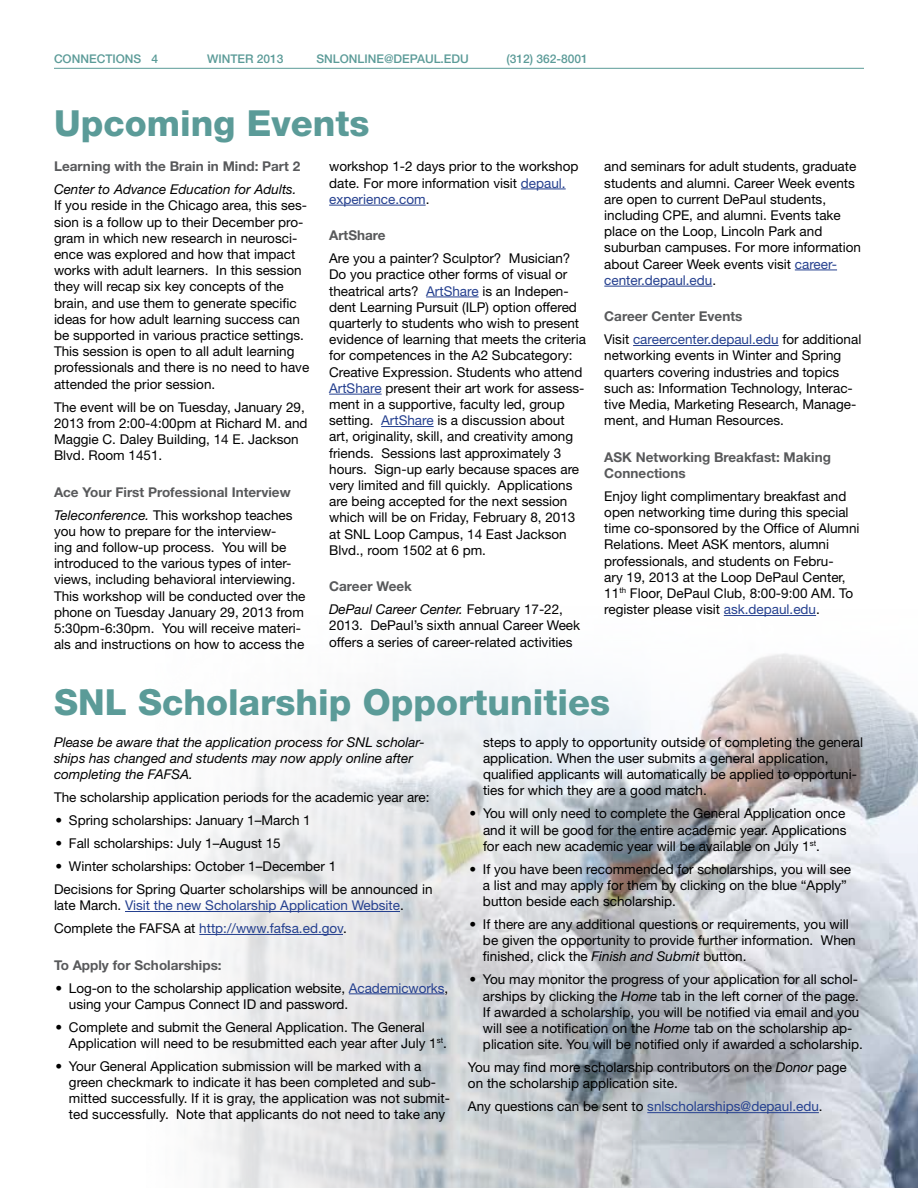
<style>
.page{position:relative;width:918px;height:1188px;background:#fff}
.page>*{position:absolute;margin:0;border:0;box-sizing:border-box;transform-origin:0 0}
.t1{font:800 36px "Helvetica Neue";color:#5b9b98}
.t2{font:13.5px/16.2px "Helvetica Neue";color:#000}
.t3{font:13.5px/23px "Helvetica Neue";color:#25408f}
.t4{font:italic 13.5px/16.2px "Helvetica Neue";color:#000}
.t5{font:700 13.5px/23px "Helvetica Neue";color:#58595b}
.t6{font:500 12px "Helvetica Neue";color:#5b9b98}
.s1{font-weight:400;font-style:italic;color:#000}
.s2{font-weight:400;color:#000}
.s3{color:#25408f}
.s4{font-weight:700;font-style:normal;color:#58595b}
.s5{font-style:normal}
.s6{font-weight:700;color:#58595b}
.s7{color:#000}
.s8{font-style:italic}
</style>
<div class="page">
<img style="left:198px;top:615px;width:720px;height:573px">
<hr style="left:54px;top:68px;width:810px;height:1px;background:#5b9b98">
<hr style="left:521px;top:189px;width:45px;height:1px;background:#25408f">
<hr style="left:329px;top:205px;width:97px;height:1px;background:#25408f">
<hr style="left:426px;top:297px;width:53px;height:1px;background:#25408f">
<hr style="left:329px;top:394px;width:53px;height:1px;background:#25408f">
<hr style="left:381px;top:426px;width:53px;height:1px;background:#25408f">
<hr style="left:795px;top:270px;width:42px;height:1px;background:#25408f">
<hr style="left:604px;top:286px;width:108px;height:1px;background:#25408f">
<hr style="left:633px;top:345px;width:146px;height:1px;background:#25408f">
<hr style="left:724px;top:615px;width:92px;height:1px;background:#25408f">
<hr style="left:125px;top:911px;width:275px;height:1px;background:#25408f">
<hr style="left:199px;top:934px;width:144px;height:1px;background:#25408f">
<hr style="left:349px;top:994px;width:95px;height:1px;background:#25408f">
<hr style="left:647px;top:1112px;width:172px;height:1px;background:#25408f">
<p class="t6" style="left:54px;top:52px;width:106px">CONNECTIONS 4</p>
<p class="t6" style="left:207px;top:52px;width:78px">WINTER 2013</p>
<p class="t6" style="left:316px;top:52px;width:154px">SNLONLINE@DEPAUL.EDU</p>
<p class="t6" style="left:507px;top:52px;width:83px">(312) 362-8001</p>
<h1 class="t1" style="left:54px;top:102px;width:317px">Upcoming Events</h1>
<p class="t5" style="left:54px;top:155px;width:248px">Learning with the Brain in Mind: Part 2</p>
<p class="t4" style="left:54px;top:181px;width:244px">Center to Advance Education for Adults.</p>
<p class="t2" style="left:54px;top:197px;width:257px">If you reside in the Chicago area, this ses&shy;sion is a follow up to their December pro&shy;gram in which new research in neurosci&shy;ence was explored and how that impact works with adult learners. In this session they will recap six key concepts of the brain, and use them to generate specific ideas for how adult learning success can be supported in various practice settings.<br>This session is open to all adult learning professionals and there is no need to have attended the prior session.</p>
<p class="t2" style="left:54px;top:399px;width:255px">The event will be on Tuesday, January 29, 2013 from 2:00-4:00pm at Richard M. and Maggie C. Daley Building, 14 E. Jackson Blvd. Room 1451.</p>
<p class="t5" style="left:54px;top:480px;width:240px">Ace Your First Professional Interview<br><span class="s1">Teleconference.</span> <span class="s2">This workshop teaches</span></p>
<p class="t2" style="left:54px;top:523px;width:253px">you how to prepare for the interview-<br>ing and follow-up process. You will be introduced to the various types of inter&shy;views, including behavioral interviewing.<br>This workshop will be conducted over the phone on Tuesday January 29, 2013 from 5:30pm-6:30pm. You will receive materi&shy;als and instructions on how to access the</p>
<p class="t2" style="left:329px;top:158px;width:251px">workshop 1-2 days prior to the workshop date. For more information visit <span class="s3">depaul. experience.com</span>.</p>
<p class="t5" style="left:329px;top:224px;width:58px">ArtShare</p>
<p class="t2" style="left:329px;top:250px;width:258px">Are you a painter? Sculptor? Musician?<br>Do you practice other forms of visual or theatrical arts? <span class="s3">ArtShare</span> is an Indepen&shy;dent Learning Pursuit (ILP) option offered quarterly to students who wish to present evidence of learning that meets the criteria for competences in the A2 Subcategory:<br>Creative Expression. Students who attend <span class="s3">ArtShare</span> present their art work for assess&shy;ment in a supportive, faculty led, group setting. <span class="s3">ArtShare</span> is a discussion about art, originality, skill, and creativity among friends. Sessions last approximately 3 hours. Sign-up early because spaces are very limited and fill quickly. Applications are being accepted for the next session which will be on Friday, February 8, 2013 at SNL Loop Campus, 14 East Jackson Blvd., room 1502 at 6 pm.</p>
<p class="t4" style="left:329px;top:575px;width:235px;line-height:23px"><span class="s4">Career Week<br></span>DePaul Career Center. <span class="s5">February 17-22,</span></p>
<p class="t2" style="left:329px;top:617px;width:253px">2013. DePaul’s sixth annual Career Week offers a series of career-related activities</p>
<p class="t2" style="left:604px;top:158px;width:258px">and seminars for adult students, graduate students and alumni. Career Week events are open to current DePaul students, including CPE, and alumni. Events take place on the Loop, Lincoln Park and suburban campuses. For more information about Career Week events visit <span class="s3">career&shy;center.depaul.edu</span>.</p>
<p class="t3" style="left:604px;top:305px;width:259px"><span class="s6">Career Center Events<br></span><span class="s7">Visit</span> careercenter.depaul.edu <span class="s7">for additional</span></p>
<p class="t2" style="left:604px;top:347px;width:254px">networking events in Winter and Spring quarters covering industries and topics such as: Information Technology, Interac&shy;tive Media, Marketing Research, Manage&shy;ment, and Human Resources.</p>
<p class="t5" style="left:604px;top:448px;width:228px;line-height:16.2px">ASK Networking Breakfast: Making<br>Connections</p>
<p class="t2" style="left:604px;top:488px;width:257px">Enjoy light complimentary breakfast and open networking time during this special time co-sponsored by the Office of Alumni Relations. Meet ASK mentors, alumni professionals, and students on Febru-<br>ary 19, 2013 at the Loop DePaul Center, 11<sup>th</sup> Floor, DePaul Club, 8:00-9:00 AM. To register please visit <span class="s3">ask.depaul.edu</span>.</p>
<h1 class="t1" style="left:54px;top:681px;width:558px">SNL Scholarship Opportunities</h1>
<p class="t4" style="left:54px;top:734px;width:372px">Please be aware that the application process for SNL scholar&shy;ships has changed and students may now apply online after completing the FAFSA.</p>
<p class="t2" style="left:54px;top:789px;width:377px">The scholarship application periods for the academic year are:</p>
<p class="t2" style="left:55px;top:812px;width:257px">• Spring scholarships: January 1–March 1</p>
<p class="t2" style="left:55px;top:835px;width:227px">• Fall scholarships: July 1–August 15</p>
<p class="t2" style="left:54px;top:855px;width:380px;line-height:23px">• Winter scholarships: October 1–December 1<br>Decisions for Spring Quarter scholarships will be announced in</p>
<p class="t3" style="left:54px;top:894px;width:351px"><span class="s7">late March.</span> Visit the new Scholarship Application Website<span class="s7">.<br>Complete the FAFSA at</span> http://www.fafsa.ed.gov<span class="s7">.</span></p>
<p class="t5" style="left:54px;top:953px;width:169px">To Apply for Scholarships:</p>
<p class="t2" style="left:69px;top:979px;width:381px;text-indent:-14px">• Log-on to the scholarship application website, <span class="s3">Academicworks</span>, using your Campus Connect ID and password.</p>
<p class="t2" style="left:69px;top:1019px;width:379px;text-indent:-14px">• Complete and submit the General Application. The General<br>Application will need to be resubmitted each year after July 1<sup>st</sup>.</p>
<p class="t2" style="left:69px;top:1058px;width:382px;text-indent:-14px">• Your General Application submission will be marked with a green checkmark to indicate it has been completed and sub&shy;mitted successfully. If it is gray, the application was not submit&shy;ted successfully. Note that applicants do not need to take any</p>
<p class="t2" style="left:483px;top:734px;width:382px">steps to apply to opportunity outside of completing the general application. When the user submits a general application, qualified applicants will automatically be applied to opportuni&shy;ties for which they are a good match.</p>
<p class="t2" style="left:483px;top:805px;width:365px;text-align:justify;text-indent:-14px">• You will only need to complete the General Application once and it will be good for the entire academic year. Applications for each new academic year will be available on July 1<sup>st</sup>.</p>
<p class="t2" style="left:483px;top:861px;width:370px;text-indent:-14px">• If you have been recommended for scholarships, you will see a list and may apply for them by clicking on the blue “Apply” button beside each scholarship.</p>
<p class="t2" style="left:483px;top:916px;width:374px;text-indent:-14px">• If there are any additional questions or requirements, you will be given the opportunity to provide further information. When finished, click the <span class="s8">Finish and Submit</span> button.</p>
<p class="t2" style="left:483px;top:971px;width:381px;text-indent:-14px">• You may monitor the progress of your application for all schol&shy;arships by clicking the <span class="s8">Home</span> tab in the left corner of the page.<br>If awarded a scholarship, you will be notified via email and you will see a notification on the <span class="s8">Home</span> tab on the scholarship ap&shy;plication site. You will be notified only if awarded a scholarship.</p>
<p class="t2" style="left:468px;top:1059px;width:380px">You may find more scholarship contributors on the <span class="s8">Donor</span> page on the scholarship application site.</p>
<p class="t3" style="left:468px;top:1095px;width:356px"><span class="s7">Any questions can be sent to</span> snlscholarships@depaul.edu<span class="s7">.</span></p>
</div>
